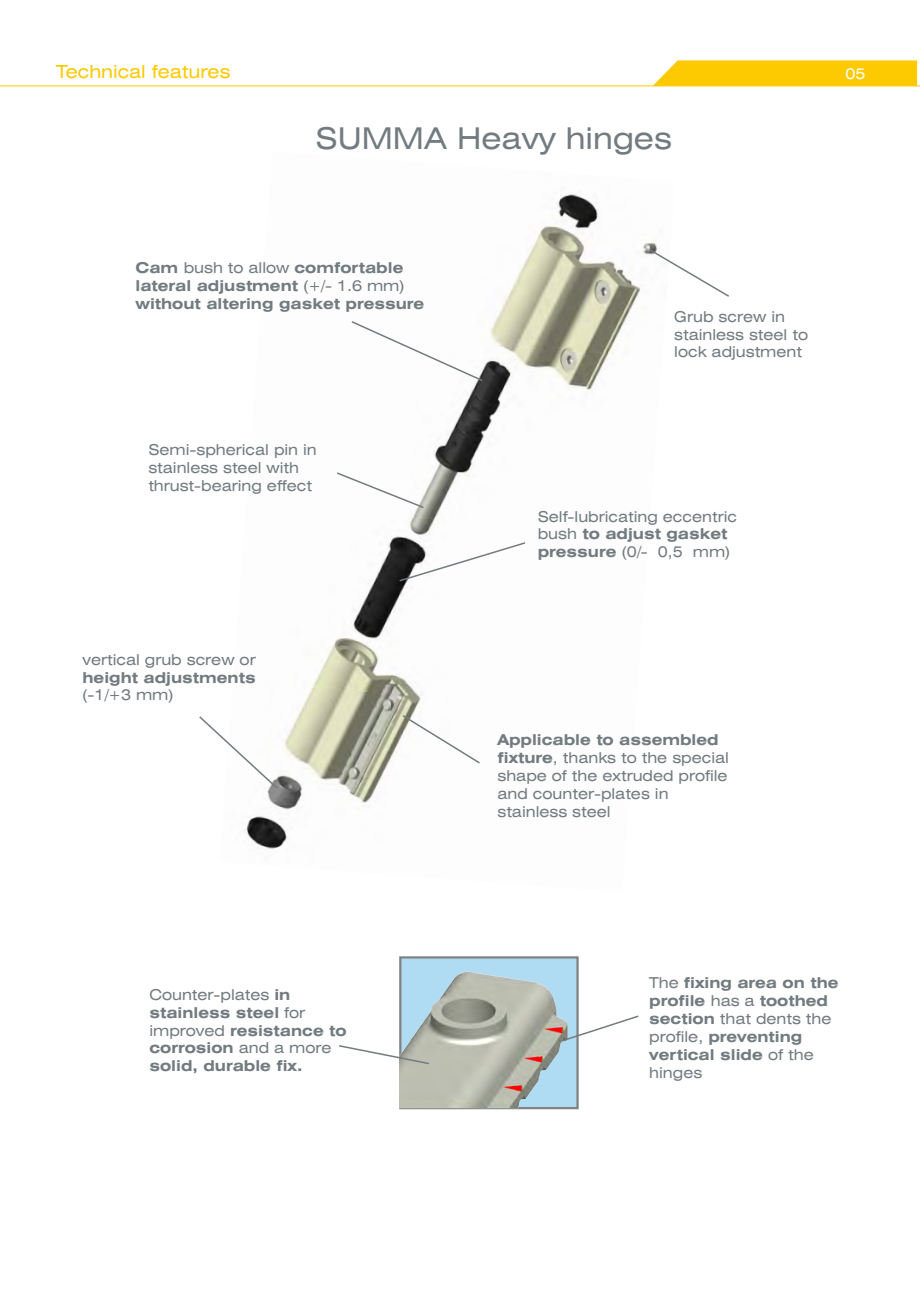
<style>
.page{position:relative;width:920px;height:1290px;background:#fff}
.page>*{position:absolute;margin:0;border:0;box-sizing:border-box;transform-origin:0 0}
.t1{font:expanded 30px "Swiss 721 BT";color:#727b80}
.t2{font:expanded 18px "Swiss 721 BT";color:#fdc900}
.t3{font:expanded 15px/17.9px "Swiss 721 BT";color:#727b80}
.t4{font:700 expanded 15px/17.9px "Swiss 721 BT";color:#727b80}
.t5{font:expanded 15px "Swiss 721 BT";color:#fff}
.s1{font-weight:400}
.s2{font-weight:700}
</style>
<div class="page">
<svg style="left:653px;top:60px;width:264px;height:26px;background:#fdcc0f"></svg>
<hr style="left:0;top:86px;width:920px;height:1px;background:#fdc900">
<img style="left:246px;top:194px;width:411px;height:655px">
<svg style="left:648px;top:248px;width:81px;height:50px"></svg>
<svg style="left:401px;top:714px;width:81px;height:51px"></svg>
<svg style="left:199px;top:715px;width:80px;height:75px"></svg>
<svg style="left:398px;top:541px;width:129px;height:42px"></svg>
<svg style="left:335px;top:471px;width:90px;height:38px"></svg>
<svg style="left:350px;top:320px;width:134px;height:62px"></svg>
<div style="left:399px;top:956px;width:180px;height:153px;background:#afdcf2;border:2px solid #818281"></div>
<img style="left:400px;top:964px;width:179px;height:145px">
<svg style="left:339px;top:1044px;width:92px;height:21px"></svg>
<svg style="left:560px;top:1014px;width:79px;height:29px"></svg>
<p class="t2" style="left:56px;top:65px;width:176px">Technical features</p>
<p class="t5" style="left:845px;top:68px;width:22px">05</p>
<h1 class="t1" style="left:316px;top:126px;width:358px">SUMMA Heavy hinges</h1>
<p class="t4" style="left:135px;top:261px;width:290px">Cam <span class="s1">bush to allow</span> comfortable lateral adjustment <span class="s1">(+/- 1.6 mm) </span>without altering gasket pressure</p>
<p class="t3" style="left:148px;top:442px;width:170px">Semi-spherical pin in stainless steel with thrust-bearing effect</p>
<p class="t3" style="left:83px;top:652px;width:175px">vertical grub screw or</p>
<p class="t4" style="left:83px;top:670px;width:175px">height adjustments</p>
<p class="t3" style="left:83px;top:687px;width:92px">(-1/+3 mm)</p>
<p class="t4" style="left:149px;top:987px;width:199px"><span class="s1">Counter-plates</span> in stainless steel <span class="s1">for improved</span> resistance to corrosion <span class="s1">and a more </span>solid, durable fix.</p>
<p class="t3" style="left:674px;top:309px;width:135px">Grub screw in stainless steel to lock adjustment</p>
<p class="t3" style="left:538px;top:509px;width:201px">Self-lubricating eccentric bush <span class="s2">to adjust gasket pressure</span> (0/- 0,5 mm)</p>
<p class="t3" style="left:497px;top:732px;width:233px"><span class="s2">Applicable to assembled fixture</span>, thanks to the special shape of the extruded profile and counter-plates in stainless steel</p>
<p class="t4" style="left:649px;top:976px;width:191px"><span class="s1">The</span> fixing area on the profile <span class="s1">has a</span> toothed section <span class="s1">that dents the profile,</span> preventing vertical slide <span class="s1">of the hinges</span></p>
</div>
